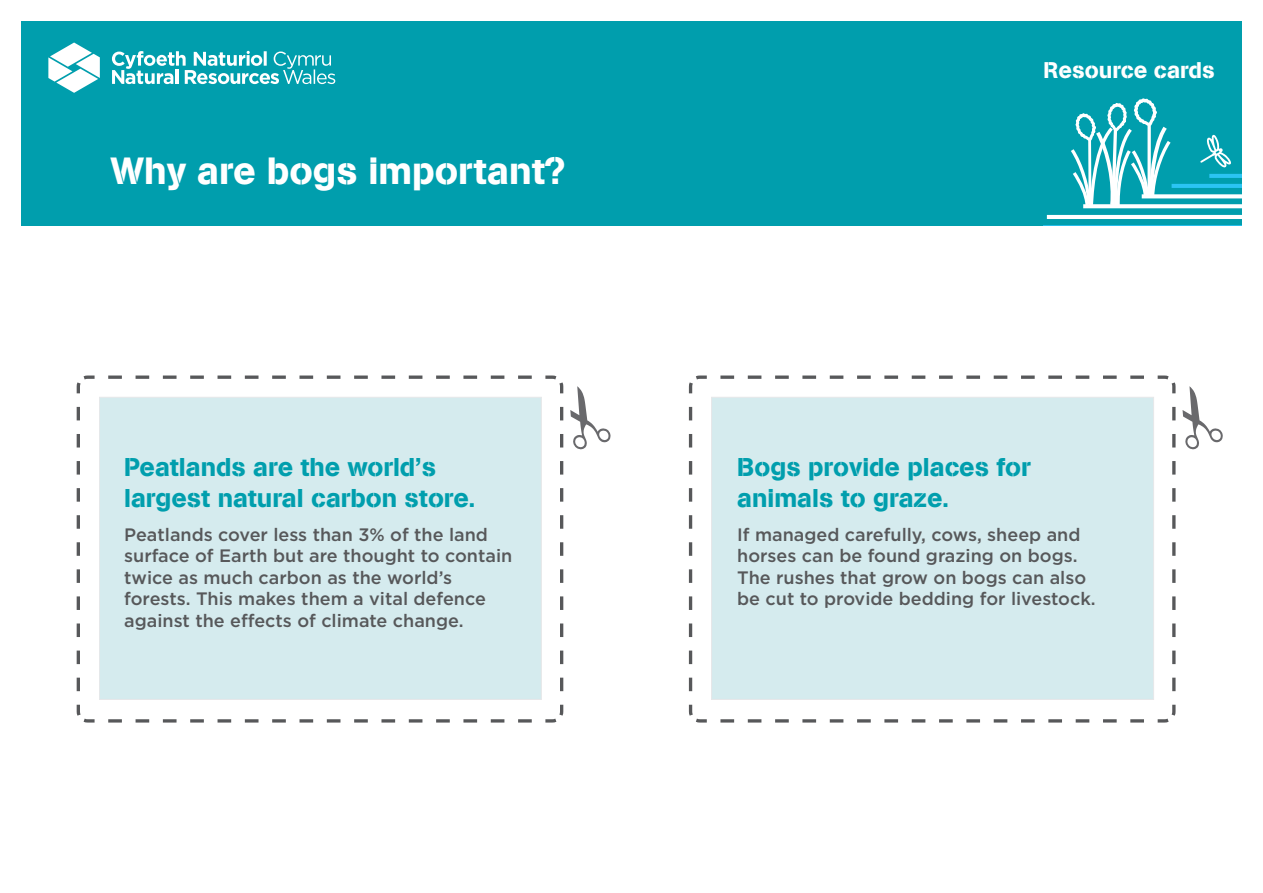
<style>
.page{position:relative;width:1263px;height:893px;background:#fff}
.page>*{position:absolute;margin:0;border:0;box-sizing:border-box;transform-origin:0 0}
.t1{font:37.5px "AG Book Stencil";color:#fff}
.t2{font:25.5px/30.6px "AG Book Stencil";color:#009ead}
.t3{font:22.5px "AG Book Stencil";color:#fff}
.t4{font:500 18px/21.6px "Gotham";color:#57585a}
</style>
<div class="page">
<div style="left:21px;top:21px;width:1221px;height:204px;background:#009ead"></div>
<svg style="left:688px;top:375px;width:488px;height:348px"></svg>
<svg style="left:76px;top:375px;width:488px;height:348px"></svg>
<div style="left:711px;top:397px;width:443px;height:303px;background:#d5ebee;border:1px solid #e6e7e9"></div>
<svg style="left:48px;top:43px;width:52px;height:50px"></svg>
<svg style="left:112px;top:51px;width:223px;height:33px"></svg>
<hr style="left:1043px;top:225px;width:199px;height:1px;background:#2bc4f3">
<hr style="left:1047px;top:215px;width:195px;height:4px;background:#fff">
<svg style="left:1071px;top:98px;width:171px;height:111px"></svg>
<svg style="left:1172px;top:382px;width:4px;height:309px"></svg>
<svg style="left:560px;top:382px;width:4px;height:309px"></svg>
<h1 class="t1" style="left:111px;top:148px;width:457px">Why are bogs important?</h1>
<h2 class="t2" style="left:124px;top:452px;width:313px">Peatlands are the world’s</h2>
<h2 class="t2" style="left:124px;top:483px;width:353px">largest natural carbon store.</h2>
<p class="t4" style="left:124px;top:523px;width:390px">Peatlands cover less than 3% of the land surface of Earth but are thought to contain twice as much carbon as the world’s forests. This makes them a vital defence against the effects of climate change.</p>
<p class="t3" style="left:1043px;top:57px;width:173px">Resource cards</p>
<h2 class="t2" style="left:737px;top:452px;width:295px">Bogs provide places for animals to graze.</h2>
<p class="t4" style="left:737px;top:523px;width:360px">If managed carefully, cows, sheep and horses can be found grazing on bogs.<br>The rushes that grow on bogs can also be cut to provide bedding for livestock.</p>
</div>
